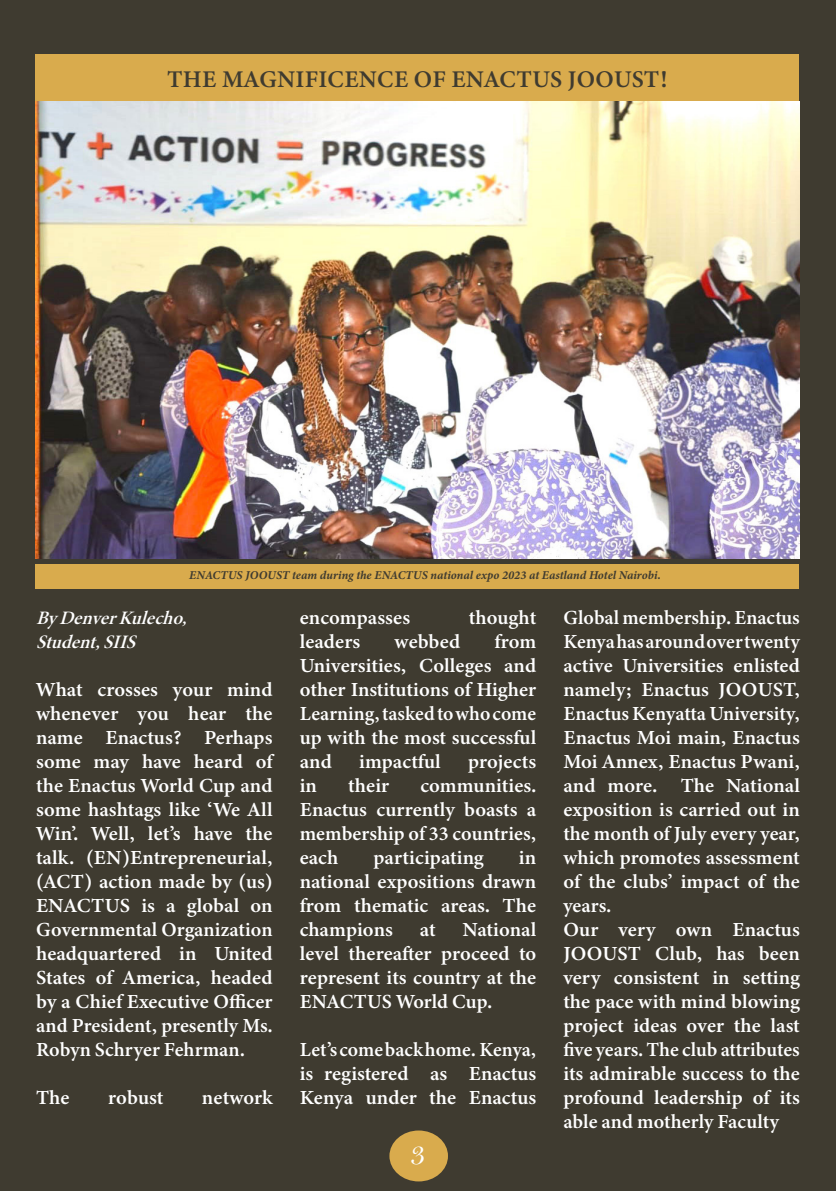
<style>
.page{position:relative;width:836px;height:1191px;background:#fff}
.page>*{position:absolute;margin:0;border:0;box-sizing:border-box;transform-origin:0 0}
.t1{font:32px "Bell";color:#fff}
.t2{font:24px "Minion Variable Concept";letter-spacing:.005em;color:#3f3b30}
.t3{font:20px/24px "Minion Variable Concept";color:#fff;text-align:justify}
.t4{font:italic 19px "Minion Variable Concept";color:#fff}
.t5{font:italic 12px "Minion Variable Concept";color:#3f3b30}
</style>
<div class="page">
<div style="left:0;top:0;width:835px;height:1191px;background:#3f3b30"></div>
<div style="left:35px;top:564px;width:763px;height:24px;background:#d9ab4d"></div>
<div style="left:35px;top:54px;width:763px;height:48px;background:#d9ab4d"></div>
<div style="left:389px;top:1130px;width:59px;height:51px;background:#d9ab4d;border-radius:50%"></div>
<img style="left:35px;top:102px;width:764px;height:456px">
<p class="t2" style="left:167px;top:63px;width:501px">THE MAGNIFICENCE OF ENACTUS JOOUST!</p>
<p class="t5" style="left:189px;top:566px;width:472px">ENACTUS JOOUST team during the ENACTUS national expo 2023 at Eastland Hotel Nairobi.</p>
<p class="t4" style="left:36px;top:605px;width:159px">ByDenverKulecho,</p>
<p class="t4" style="left:36px;top:629px;width:108px">Student,SIIS</p>
<p class="t3" style="left:36px;top:677px;width:238px">What crosses your mind whenever you hear the name Enactus? Perhaps some may have heard of the Enactus World Cup and some hashtags like ‘We All Win’. Well, let’s have the talk. (EN)Entrepreneurial, (ACT) action made by (us)<br>ENACTUS is a global on Governmental Organization headquartered in United States of America, headed by a Chief Executive Officer and President, presently Ms.<br>Robyn Schryer Fehrman.</p>
<p class="t3" style="left:36px;top:1085px;width:35px">The</p>
<p class="t3" style="left:108px;top:1085px;width:57px">robust</p>
<p class="t3" style="left:202px;top:1085px;width:72px">network</p>
<p class="t3" style="left:299px;top:605px;width:112px">encompasses</p>
<p class="t3" style="left:468px;top:605px;width:69px">thought</p>
<p class="t3" style="left:299px;top:629px;width:62px">leaders</p>
<p class="t3" style="left:394px;top:629px;width:67px">webbed</p>
<p class="t3" style="left:299px;top:629px;width:238px;text-indent:195px">from Universities, Colleges and other Institutions of Higher Learning, tasked to who come up with the most successful and</p>
<p class="t3" style="left:359px;top:749px;width:83px">impactful</p>
<p class="t3" style="left:468px;top:749px;width:70px">projects</p>
<p class="t3" style="left:299px;top:773px;width:19px">in</p>
<p class="t3" style="left:348px;top:773px;width:43px">their</p>
<p class="t3" style="left:299px;top:773px;width:238px;text-indent:121px">communities.<br>Enactus currently boasts a membership of 33 countries, each</p>
<p class="t3" style="left:299px;top:845px;width:238px;text-indent:219px">in national expositions drawn from thematic areas. The champions</p>
<p class="t3" style="left:373px;top:845px;width:112px">participating</p>
<p class="t3" style="left:299px;top:917px;width:238px;text-indent:163px">National level thereafter proceed to represent its country at the ENACTUS World Cup.</p>
<p class="t3" style="left:299px;top:1037px;width:238px">Let’s come back home. Kenya, is registered as Enactus Kenya under the Enactus</p>
<p class="t3" style="left:419px;top:917px;width:17px">at</p>
<p class="t1" style="left:410px;top:1135px;width:17px">3</p>
<p class="t3" style="left:563px;top:605px;width:238px">Global membership. Enactus Kenya has around over twenty active Universities enlisted namely; Enactus JOOUST, Enactus Kenyatta University, Enactus Moi main, Enactus Moi Annex, Enactus Pwani, and more. The National exposition is carried out in the month of July every year, which promotes assessment of the clubs’ impact of the years.</p>
<p class="t3" style="left:563px;top:917px;width:238px">Our very own Enactus JOOUST Club, has been very consistent in setting the pace with mind blowing project ideas over the last five years. The club attributes its admirable success to the profound leadership of its able and motherly Faculty</p>
</div>
